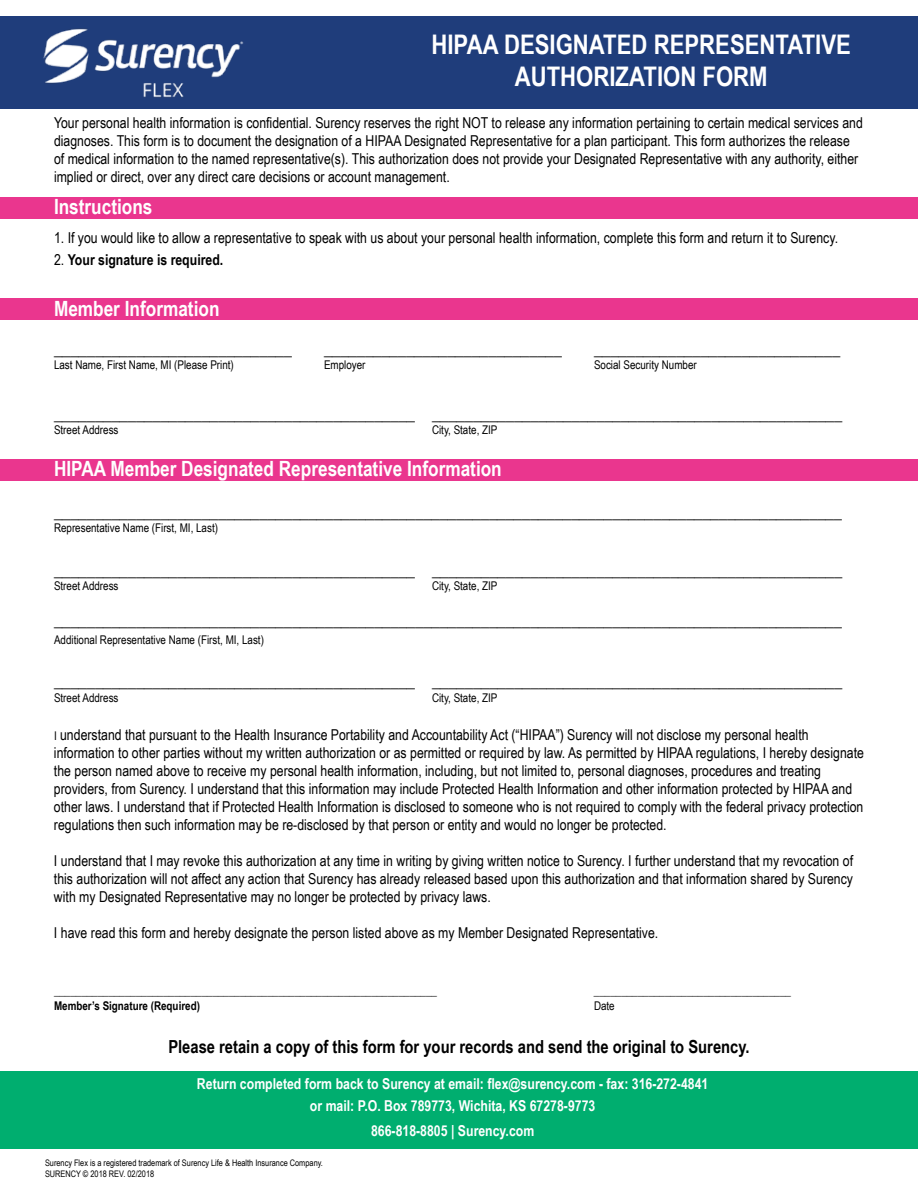
<style>
.page{position:relative;width:918px;height:1188px;background:#fff}
.page>*{position:absolute;margin:0;border:0;box-sizing:border-box;transform-origin:0 0}
.t1{font:700 27px/32.4px "Arial Narrow";color:#fff;text-align:center}
.t2{font:700 21px "Arial Narrow";color:#fff}
.t3{font:18px "Arial Narrow";color:#000}
.t4{font:700 18px "Arial Narrow";color:#000}
.t5{font:15px/18px "Arial Narrow";color:#000}
.t6{font:700 15px/21.6px "Arial Narrow";color:#fff;text-align:center}
.t7{font:700 15px "Arial Narrow";color:#000}
.t8{font:12px "Arial Narrow";color:#000}
.t9{font:700 12px "Arial Narrow";color:#000}
.t10{font:9px/10.8px "Arial Narrow";color:#000}
.s1{font-weight:400}
.s2{font-size:12px}
</style>
<div class="page">
<div style="left:0;top:16px;width:918px;height:93px;background:#1f3d7b"></div>
<img style="left:43px;top:29px;width:201px;height:69px">
<div style="left:0;top:197px;width:918px;height:22px;background:#ea368e"></div>
<div style="left:0;top:298px;width:918px;height:22px;background:#ea368e"></div>
<div style="left:0;top:459px;width:918px;height:22px;background:#ea368e"></div>
<div style="left:0;top:1072px;width:918px;height:77px;background:#00ae6f"></div>
<h1 class="t1" style="left:432px;top:27px;width:421px">HIPAA DESIGNATED REPRESENTATIVE<br>AUTHORIZATION FORM</h1>
<p class="t5" style="left:54px;top:113px;width:810px">Your personal health information is confidential. Surency reserves the right NOT to release any information pertaining to certain medical services and diagnoses. This form is to document the designation of a HIPAA Designated Representative for a plan participant. This form authorizes the release of medical information to the named representative(s). This authorization does not provide your Designated Representative with any authority, either implied or direct, over any direct care decisions or account management.</p>
<h2 class="t2" style="left:54px;top:191px;width:100px">Instructions</h2>
<p class="t5" style="left:54px;top:228px;width:786px">1. If you would like to allow a representative to speak with us about your personal health information, complete this form and return it to Surency.</p>
<p class="t7" style="left:54px;top:248px;width:171px"><span class="s1">2.</span> Your signature is required.</p>
<h2 class="t2" style="left:54px;top:293px;width:167px">Member Information</h2>
<p class="t3" style="left:54px;top:335px;width:240px">_____________________________</p>
<p class="t3" style="left:324px;top:335px;width:240px">_____________________________</p>
<p class="t3" style="left:594px;top:335px;width:248px">______________________________</p>
<p class="t8" style="left:54px;top:356px;width:181px">Last Name, First Name, MI (Please Print)</p>
<p class="t8" style="left:324px;top:356px;width:43px">Employer</p>
<p class="t8" style="left:594px;top:356px;width:104px">Social Security Number</p>
<p class="t3" style="left:54px;top:400px;width:790px">____________________________________________ __________________________________________________</p>
<p class="t8" style="left:54px;top:421px;width:66px">Street Address</p>
<p class="t8" style="left:432px;top:421px;width:67px">City, State, ZIP</p>
<h2 class="t2" style="left:54px;top:452px;width:449px">HIPAA Member Designated Representative Information</h2>
<p class="t3" style="left:54px;top:498px;width:789px">________________________________________________________________________________________________</p>
<p class="t8" style="left:54px;top:519px;width:166px">Representative Name (First, MI, Last)</p>
<p class="t3" style="left:54px;top:556px;width:790px">____________________________________________ __________________________________________________</p>
<p class="t8" style="left:54px;top:577px;width:66px">Street Address</p>
<p class="t8" style="left:432px;top:577px;width:67px">City, State, ZIP</p>
<p class="t3" style="left:54px;top:606px;width:789px">________________________________________________________________________________________________</p>
<p class="t8" style="left:54px;top:631px;width:211px">Additional Representative Name (First, MI, Last)</p>
<p class="t3" style="left:54px;top:668px;width:790px">____________________________________________ __________________________________________________</p>
<p class="t8" style="left:54px;top:689px;width:66px">Street Address</p>
<p class="t8" style="left:432px;top:689px;width:67px">City, State, ZIP</p>
<p class="t5" style="left:54px;top:725px;width:811px"><span class="s2">I</span> understand that pursuant to the Health Insurance Portability and Accountability Act (“HIPAA”) Surency will not disclose my personal health information to other parties without my written authorization or as permitted or required by law. As permitted by HIPAA regulations, I hereby designate the person named above to receive my personal health information, including, but not limited to, personal diagnoses, procedures and treating providers, from Surency. I understand that this information may include Protected Health Information and other information protected by HIPAA and other laws. I understand that if Protected Health Information is disclosed to someone who is not required to comply with the federal privacy protection regulations then such information may be re-disclosed by that person or entity and would no longer be protected.</p>
<p class="t5" style="left:54px;top:851px;width:801px;text-align:justify">I understand that I may revoke this authorization at any time in writing by giving written notice to Surency. I further understand that my revocation of this authorization will not affect any action that Surency has already released based upon this authorization and that information shared by Surency with my Designated Representative may no longer be protected by privacy laws.</p>
<p class="t5" style="left:54px;top:923px;width:606px">I have read this form and hereby designate the person listed above as my Member Designated Representative.</p>
<p class="t8" style="left:54px;top:982px;width:385px">______________________________________________________________________</p>
<p class="t8" style="left:594px;top:982px;width:198px">____________________________________</p>
<p class="t9" style="left:54px;top:996px;width:147px">Member’s Signature (Required)</p>
<p class="t8" style="left:594px;top:997px;width:22px">Date</p>
<p class="t4" style="left:168px;top:1033px;width:583px">Please retain a copy of this form for your records and send the original to Surency.</p>
<p class="t6" style="left:197px;top:1073px;width:513px">Return completed form back to Surency at email: flex@surency.com - fax: 316-272-4841 or mail: P.O. Box 789773, Wichita, KS 67278-9773</p>
<p class="t6" style="left:371px;top:1119px;width:165px">866-818-8805 | Surency.com</p>
<p class="t10" style="left:45px;top:1157px;width:280px">Surency Flex is a registered trademark of Surency Life &amp; Health Insurance Company.<br>SURENCY © 2018 REV. 02/2018</p>
</div>
